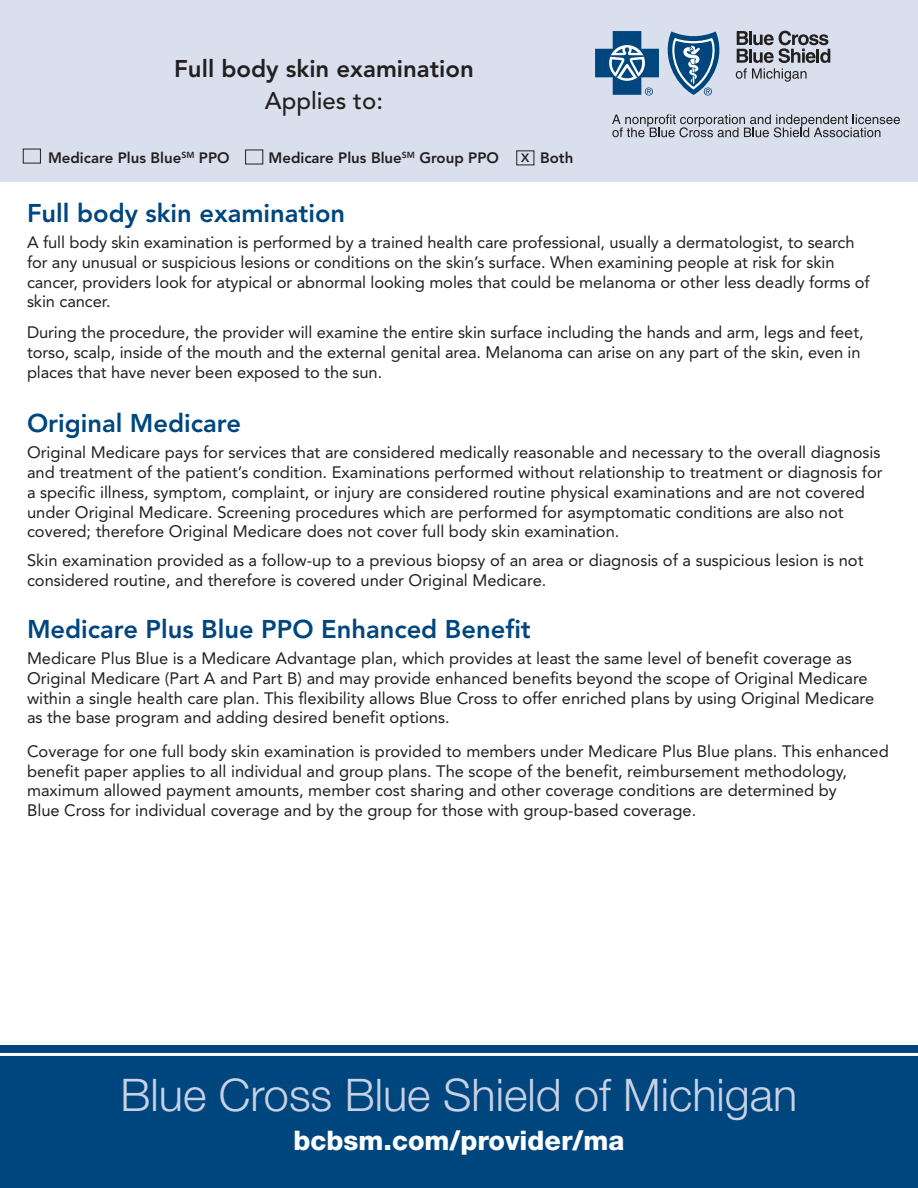
<style>
.page{position:relative;width:918px;height:1188px;background:#fff}
.page>*{position:absolute;margin:0;border:0;box-sizing:border-box;transform-origin:0 0}
.t1{font:300 45px "Helvetica Neue LT Std";color:#c9d2e4}
.t2{font:800 27px "Helvetica Neue LT Std";color:#fff}
.t3{font:800 25.5px "Avenir LT Std";color:#00467e}
.t4{font:800 24px "Avenir LT Std";color:#231f20}
.t5{font:500 24px "Avenir LT Std";color:#231f20}
.t6{font:16.5px/19.8px "Avenir LT Std";color:#231f20}
.t7{font:800 15px "Avenir LT Std";color:#231f20}
.s1{font-size:12px}
</style>
<div class="page">
<div style="left:0;top:1046px;width:918px;height:142px;background:#00467e"></div>
<div style="left:0;top:0;width:918px;height:182px;background:#d9dfec"></div>
<hr style="left:0;top:1053px;width:918px;height:3px;background:#fff">
<div style="left:23px;top:149px;width:18px;height:15px;border:1px solid #231f20"></div>
<div style="left:245px;top:150px;width:18px;height:14px;border:1px solid #231f20"></div>
<svg style="left:612px;top:114px;width:288px;height:23px"></svg>
<svg style="left:736px;top:31px;width:94px;height:51px"></svg>
<svg style="left:595px;top:31px;width:125px;height:65px"></svg>
<h3 class="t4" style="left:174px;top:54px;width:301px">Full body skin examination</h3>
<h3 class="t5" style="left:265px;top:87px;width:120px">Applies to:</h3>
<p class="t7" style="left:48px;top:149px;width:183px">Medicare Plus Blue<sup>SM</sup> PPO</p>
<p class="t7" style="left:269px;top:149px;width:232px">Medicare Plus Blue<sup>SM</sup> Group PPO</p>
<p class="t7" style="left:521px;top:149px;width:54px"><span class="s1">X</span> Both</p>
<h3 class="t3" style="left:27px;top:198px;width:320px">Full body skin examination</h3>
<p class="t6" style="left:27px;top:233px;width:844px">A full body skin examination is performed by a trained health care professional, usually a dermatologist, to search for any unusual or suspicious lesions or conditions on the skin’s surface. When examining people at risk for skin cancer, providers look for atypical or abnormal looking moles that could be melanoma or other less deadly forms of skin cancer.</p>
<p class="t6" style="left:27px;top:323px;width:838px">During the procedure, the provider will examine the entire skin surface including the hands and arm, legs and feet, torso, scalp, inside of the mouth and the external genital area. Melanoma can arise on any part of the skin, even in places that have never been exposed to the sun.</p>
<h3 class="t3" style="left:27px;top:408px;width:216px">Original Medicare</h3>
<p class="t6" style="left:27px;top:443px;width:857px">Original Medicare pays for services that are considered medically reasonable and necessary to the overall diagnosis and treatment of the patient’s condition. Examinations performed without relationship to treatment or diagnosis for a specific illness, symptom, complaint, or injury are considered routine physical examinations and are not covered under Original Medicare. Screening procedures which are performed for asymptomatic conditions are also not covered; therefore Original Medicare does not cover full body skin examination.</p>
<p class="t6" style="left:27px;top:550px;width:838px">Skin examination provided as a follow‑up to a previous biopsy of an area or diagnosis of a suspicious lesion is not considered routine, and therefore is covered under Original Medicare.</p>
<h3 class="t3" style="left:27px;top:614px;width:505px">Medicare Plus Blue PPO Enhanced Benefit</h3>
<p class="t6" style="left:27px;top:649px;width:849px">Medicare Plus Blue is a Medicare Advantage plan, which provides at least the same level of benefit coverage as Original Medicare (Part A and Part B) and may provide enhanced benefits beyond the scope of Original Medicare within a single health care plan. This flexibility allows Blue Cross to offer enriched plans by using Original Medicare as the base program and adding desired benefit options.</p>
<p class="t6" style="left:27px;top:741px;width:863px">Coverage for one full body skin examination is provided to members under Medicare Plus Blue plans. This enhanced benefit paper applies to all individual and group plans. The scope of the benefit, reimbursement methodology, maximum allowed payment amounts, member cost sharing and other coverage conditions are determined by<br>Blue Cross for individual coverage and by the group for those with group‑based coverage.</p>
<h1 class="t1" style="left:121px;top:1067px;width:678px">Blue Cross Blue Shield of Michigan</h1>
<h2 class="t2" style="left:293px;top:1125px;width:333px">bcbsm.com/provider/ma</h2>
</div>
